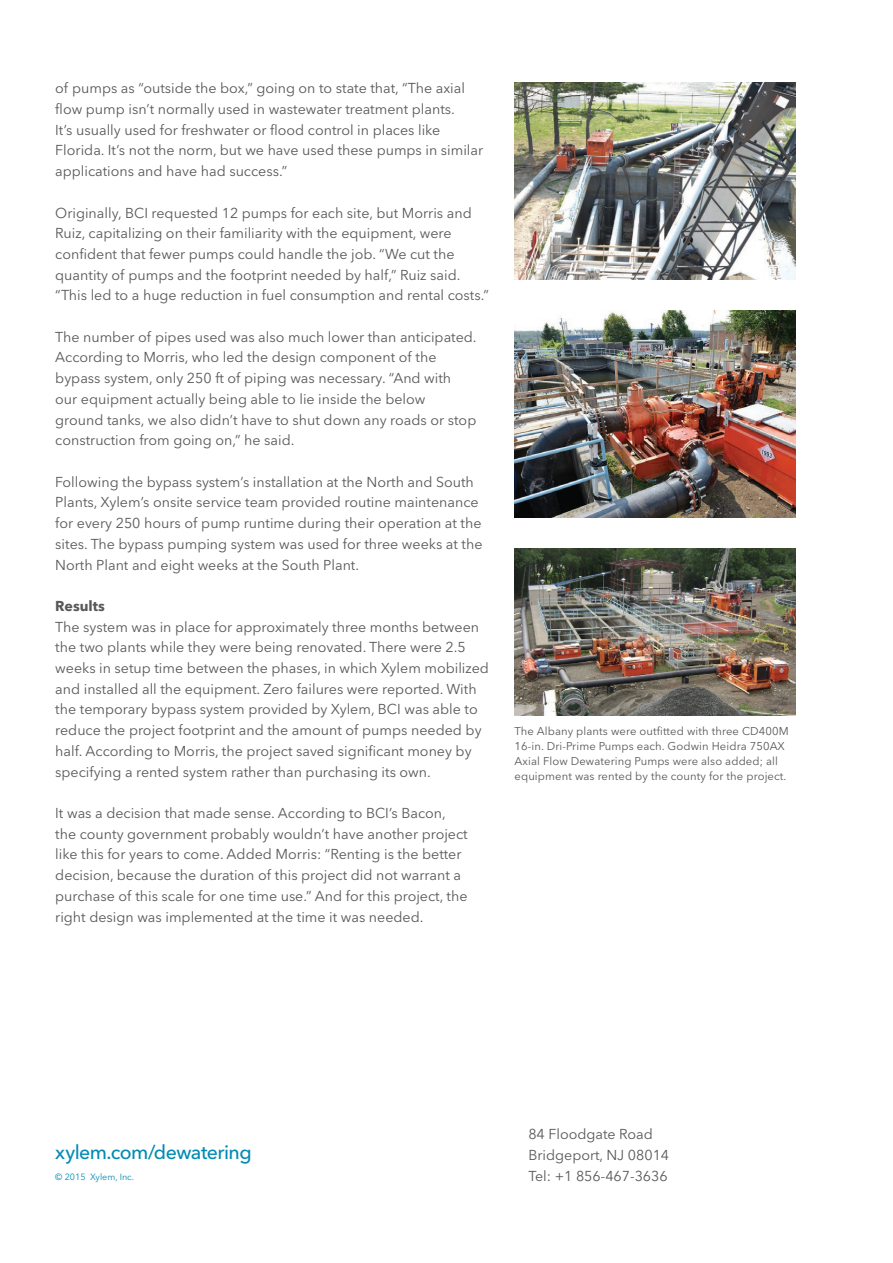
<style>
.page{position:relative;width:893px;height:1263px;background:#fff}
.page>*{position:absolute;margin:0;border:0;box-sizing:border-box;transform-origin:0 0}
.Basic_Formatting{font:500 19.5px "Avenir Next LT Pro";letter-spacing:-.02em;color:#008bb3}
.Body_text_noindent{font:14.25px/20.7px "Avenir Next LT Pro";color:#57585a}
.Body_text{font:14.25px "Avenir Next LT Pro";color:#57585a}
.subhead{font:700 14.25px "Avenir Next LT Pro";color:#57585a}
.small_body_text{font:11.25px/15px "Avenir Next LT Pro";letter-spacing:.01em;color:#57585a}
.Legal_text{font:9px "Avenir Next LT Pro";color:#008bb3}
</style>
<div class="page">
<img style="left:514px;top:311px;width:281px;height:206px">
<img style="left:514px;top:548px;width:281px;height:168px">
<img style="left:514px;top:83px;width:281px;height:197px">
<p class="Body_text_noindent" style="left:55px;top:78px;width:429px">of pumps as “outside the box,” going on to state that, “The axial flow pump isn’t normally used in wastewater treatment plants.<br>It’s usually used for freshwater or flood control in places like Florida. It’s not the norm, but we have used these pumps in similar applications and have had success.”</p>
<p class="Body_text_noindent" style="left:55px;top:202px;width:435px">Originally, BCI requested 12 pumps for each site, but Morris and Ruiz, capitalizing on their familiarity with the equipment, were confident that fewer pumps could handle the job. “We cut the quantity of pumps and the footprint needed by half,” Ruiz said. “This led to a huge reduction in fuel consumption and rental costs.”</p>
<p class="Body_text_noindent" style="left:55px;top:326px;width:423px">The number of pipes used was also much lower than anticipated.<br>According to Morris, who led the design component of the bypass system, only 250 ft of piping was necessary. “And with our equipment actually being able to lie inside the below ground tanks, we also didn’t have to shut down any roads or stop construction from going on,” he said.</p>
<p class="Body_text_noindent" style="left:55px;top:471px;width:429px">Following the bypass system’s installation at the North and South Plants, Xylem’s onsite service team provided routine maintenance for every 250 hours of pump runtime during their operation at the sites. The bypass pumping system was used for three weeks at the North Plant and eight weeks at the South Plant.</p>
<p class="subhead" style="left:55px;top:597px;width:51px">Results</p>
<p class="Body_text_noindent" style="left:55px;top:616px;width:435px">The system was in place for approximately three months between the two plants while they were being renovated. There were 2.5 weeks in setup time between the phases, in which Xylem mobilized and installed all the equipment. Zero failures were reported. With the temporary bypass system provided by Xylem, BCI was able to reduce the project footprint and the amount of pumps needed by half. According to Morris, the project saved significant money by specifying a rented system rather than purchasing its own.</p>
<p class="Body_text_noindent" style="left:55px;top:803px;width:414px">It was a decision that made sense. According to BCI’s Bacon, the county government probably wouldn’t have another project like this for years to come. Added Morris: “Renting is the better decision, because the duration of this project did not warrant a purchase of this scale for one time use.” And for this project, the right design was implemented at the time it was needed.</p>
<p class="small_body_text" style="left:514px;top:724px;width:276px">The Albany plants were outfitted with three CD400M 16-in. Dri-Prime Pumps each. Godwin Heidra 750AX Axial Flow Dewatering Pumps were also added; all equipment was rented by the county for the project.</p>
<p class="Basic_Formatting" style="left:55px;top:1141px;width:198px">xylem.com/dewatering</p>
<p class="Legal_text" style="left:55px;top:1171px;width:80px">© 2015 Xylem, Inc.</p>
<p class="Body_text" style="left:528px;top:1126px;width:126px">84 Floodgate Road</p>
<p class="Body_text" style="left:528px;top:1146px;width:142px">Bridgeport, NJ 08014</p>
<p class="Body_text" style="left:528px;top:1167px;width:141px">Tel: +1 856-467-3636</p>
</div>
